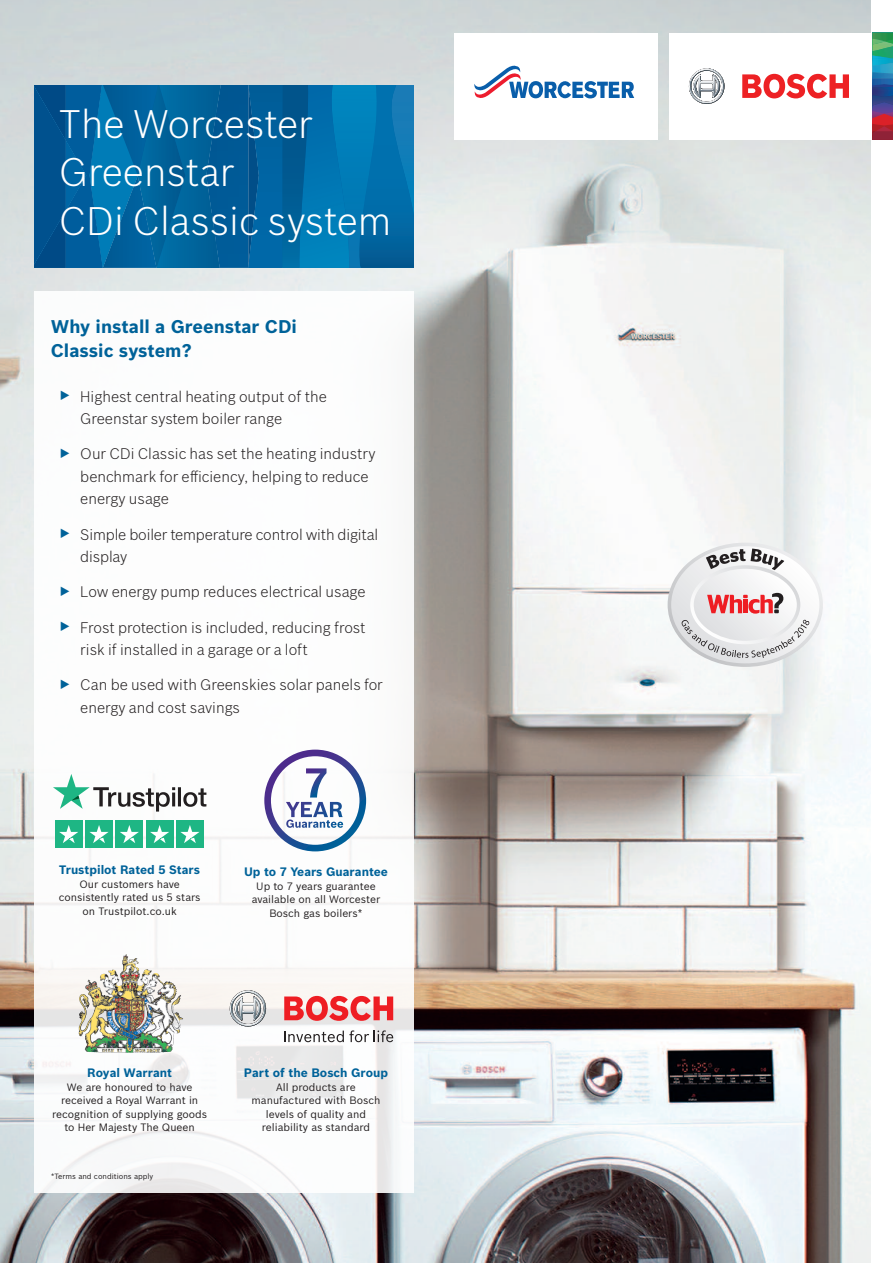
<style>
.page{position:relative;width:893px;height:1263px;background:#fff}
.page>*{position:absolute;margin:0;border:0;box-sizing:border-box;transform-origin:0 0}
.t1{font:300 39px/48.3px "Bosch Sans";color:#fff}
.t2{font:700 18px/24px "Bosch Sans";color:#006299}
.t3{font:300 15px/22.5px "Bosch Sans";color:#231f20}
.t4{font:700 12px "Bosch Sans";color:#006299}
.t5{font:10.5px/13.5px "Bosch Sans";color:#231f20;text-align:center}
.t6{font:7.5px "Bosch Sans";color:#231f20}
.s1{color:#006299}
</style>
<div class="page">
<img style="left:0;top:0;width:871px;height:1263px">
<div style="left:34px;top:291px;width:380px;height:901px;background:#fff"></div>
<img style="left:127px;top:956px;width:13px;height:28px">
<svg style="left:53px;top:774px;width:153px;height:37px"></svg>
<div style="left:55px;top:820px;width:27px;height:28px;background:#1eb684"></div>
<div style="left:85px;top:820px;width:28px;height:28px;background:#1eb684"></div>
<div style="left:116px;top:820px;width:27px;height:28px;background:#1eb684"></div>
<div style="left:146px;top:820px;width:27px;height:28px;background:#1eb684"></div>
<div style="left:176px;top:820px;width:28px;height:28px;background:#1eb684"></div>
<svg style="left:59px;top:825px;width:19px;height:18px"></svg>
<svg style="left:89px;top:825px;width:20px;height:18px"></svg>
<svg style="left:120px;top:825px;width:19px;height:18px"></svg>
<svg style="left:150px;top:825px;width:19px;height:18px"></svg>
<svg style="left:180px;top:825px;width:20px;height:18px"></svg>
<svg style="left:230px;top:990px;width:36px;height:37px"></svg>
<svg style="left:284px;top:1030px;width:109px;height:12px"></svg>
<svg style="left:284px;top:996px;width:109px;height:25px;background:#ef7578"></svg>
<svg style="left:264px;top:750px;width:102px;height:101px"></svg>
<div style="left:221px;top:86px;width:27px;height:181px;background:#005a96"></div>
<svg style="left:34px;top:86px;width:187px;height:181px;background:#00619c"></svg>
<svg style="left:248px;top:86px;width:166px;height:181px;background:#026da9"></svg>
<div style="left:669px;top:33px;width:224px;height:107px;background:#fff"></div>
<img style="left:872px;top:87px;width:21px;height:8px">
<img style="left:872px;top:106px;width:21px;height:5px">
<img style="left:872px;top:95px;width:21px;height:11px">
<img style="left:872px;top:33px;width:21px;height:13px">
<img style="left:872px;top:46px;width:21px;height:10px">
<img style="left:872px;top:56px;width:21px;height:7px">
<svg style="left:872px;top:85px;width:21px;height:2px"></svg>
<svg style="left:872px;top:38px;width:21px;height:7px"></svg>
<img style="left:872px;top:63px;width:21px;height:9px">
<img style="left:872px;top:72px;width:21px;height:13px">
<svg style="left:872px;top:111px;width:21px;height:29px"></svg>
<svg style="left:689px;top:68px;width:36px;height:36px"></svg>
<svg style="left:742px;top:74px;width:107px;height:24px"></svg>
<div style="left:455px;top:33px;width:203px;height:107px;background:#fff"></div>
<svg style="left:474px;top:66px;width:160px;height:33px"></svg>
<svg style="left:668px;top:543px;width:155px;height:124px"></svg>
<div style="left:671px;top:546px;width:148px;height:117px;background:linear-gradient(to right,#dfe0e2,#fafafa);border-radius:50%"></div>
<svg style="left:690px;top:565px;width:110px;height:79px"></svg>
<div style="left:694px;top:569px;width:103px;height:72px;background:#f3f4f4;border-radius:50%"></div>
<svg style="left:706px;top:548px;width:78px;height:22px"></svg>
<svg style="left:681px;top:593px;width:129px;height:65px"></svg>
<h1 class="t1" style="left:59px;top:100px;width:334px">The Worcester<br>Greenstar<br>CDi Classic system</h1>
<p class="t2" style="left:51px;top:314px;width:248px">Why install a Greenstar CDi<br>Classic system?</p>
<p class="t3" style="left:80px;top:385px;width:248px;text-indent:-30px"><span class="s1">✔</span>Highest central heating output of the<br>Greenstar system boiler range</p>
<p class="t3" style="left:80px;top:443px;width:297px;text-indent:-30px"><span class="s1">✔</span>Our CDi Classic has set the heating industry benchmark for efficiency, helping to reduce energy usage</p>
<p class="t3" style="left:80px;top:523px;width:299px;text-indent:-30px"><span class="s1">✔</span>Simple boiler temperature control with digital display</p>
<p class="t3" style="left:51px;top:581px;width:316px"><span class="s1">✔</span>Low energy pump reduces electrical usage</p>
<p class="t3" style="left:80px;top:616px;width:287px;text-indent:-30px"><span class="s1">✔</span>Frost protection is included, reducing frost risk if installed in a garage or a loft</p>
<p class="t3" style="left:80px;top:674px;width:304px;text-indent:-30px"><span class="s1">✔</span>Can be used with Greenskies solar panels for energy and cost savings</p>
<p class="t4" style="left:59px;top:863px;width:142px">Trustpilot Rated 5 Stars</p>
<p class="t5" style="left:59px;top:878px;width:143px">Our customers have consistently rated us 5 stars on Trustpilot.co.uk</p>
<p class="t4" style="left:244px;top:865px;width:145px">Up to 7 Years Guarantee</p>
<p class="t5" style="left:252px;top:879px;width:130px">Up to 7 years guarantee available on all Worcester<br>Bosch gas boilers*</p>
<p class="t4" style="left:87px;top:1066px;width:86px">Royal Warrant</p>
<p class="t5" style="left:52px;top:1080px;width:157px">We are honoured to have received a Royal Warrant in recognition of supplying goods to Her Majesty The Queen</p>
<p class="t6" style="left:51px;top:1172px;width:104px">*Terms and conditions apply</p>
<p class="t4" style="left:244px;top:1066px;width:146px">Part of the Bosch Group</p>
<p class="t5" style="left:252px;top:1080px;width:130px">All products are manufactured with Bosch levels of quality and reliability as standard</p>
</div>
